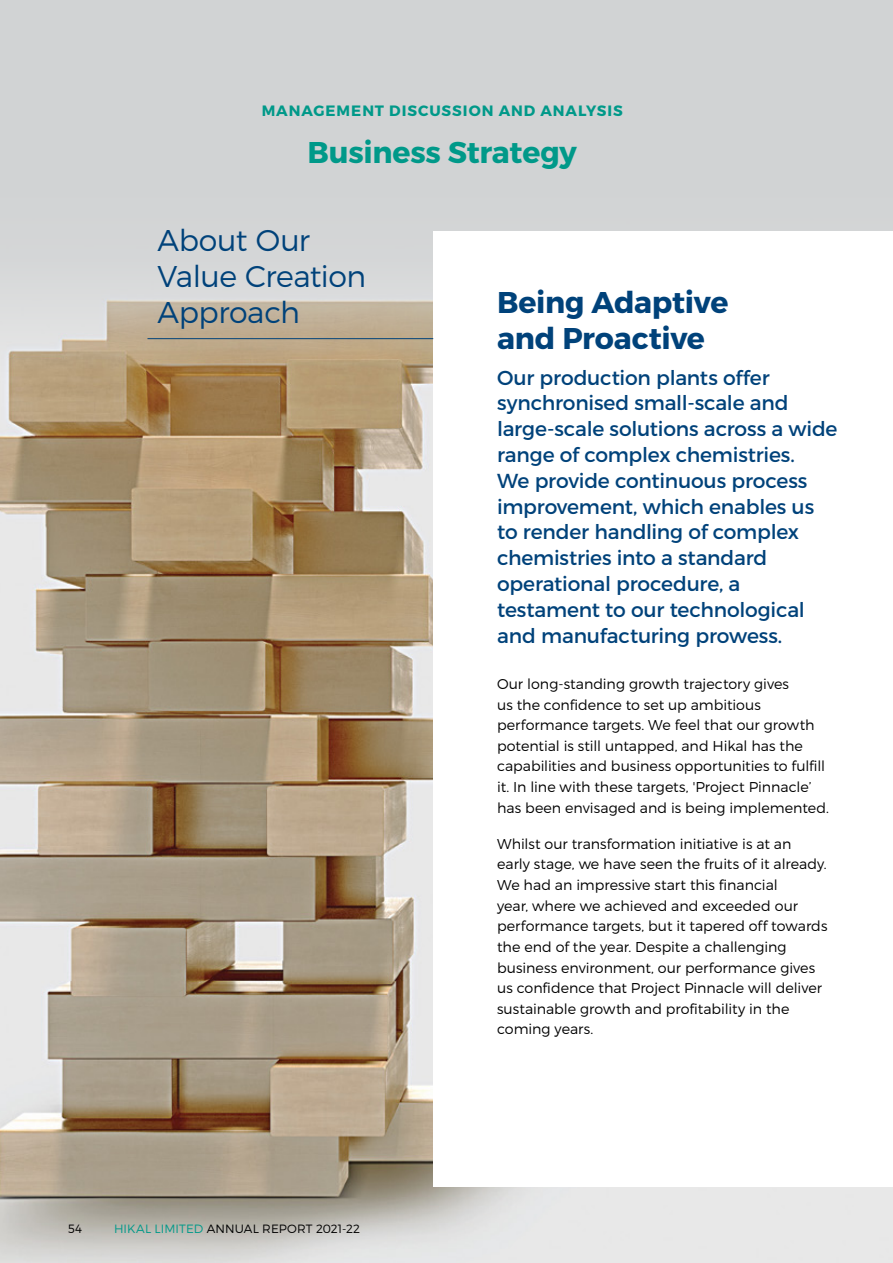
<style>
.page{position:relative;width:893px;height:1263px;background:#d1d3d4}
.page>*{position:absolute;margin:0;border:0;box-sizing:border-box;transform-origin:0 0}
.t1{font:300 30px/36.2px "Montserrat";letter-spacing:-.015em;color:#00427a}
.t2{font:700 30px/36.2px "Montserrat";letter-spacing:-.01em;color:#00427a}
.t3{font:700 30px "Montserrat";letter-spacing:-.01em;color:#009989}
.t4{font:20.25px/25.8px "Montserrat";letter-spacing:-.01em;color:#00427a}
.t5{font:700 18px "Montserrat";letter-spacing:-.005em;color:#009989}
.t6{font:700 15px "Montserrat";letter-spacing:.06em;color:#009989}
.t7{font:300 14.25px/20.5px "Montserrat";color:#000}
.t8{font:300 12px "Montserrat";letter-spacing:.01em;color:#000}
.s1{color:#009989}
</style>
<div class="page">
<img style="left:0;top:297px;width:893px;height:966px">
<div style="left:433px;top:231px;width:460px;height:955px;background:#fff"></div>
<hr style="left:147px;top:338px;width:286px;height:1px;background:#00427a">
<p class="t6" style="left:262px;top:101px;width:363px">MANAGEMENT DISCUSSION AND ANALYSIS</p>
<h1 class="t3" style="left:307px;top:134px;width:271px">Business Strategy</h1>
<p class="t5" style="left:367px;top:135px;width:152px">Business Review</p>
<h1 class="t1" style="left:158px;top:221px;width:210px">About Our<br>Value Creation<br>Approach</h1>
<p class="t8" style="left:68px;top:1222px;width:15px">54</p>
<p class="t8" style="left:114px;top:1222px;width:248px"><span class="s1">HIKAL LIMITED</span> ANNUAL REPORT 2021-22</p>
<h1 class="t2" style="left:497px;top:284px;width:233px">Being Adaptive and Proactive</h1>
<p class="t4" style="left:497px;top:364px;width:342px">Our production plants offer synchronised small-scale and large-scale solutions across a wide range of complex chemistries.<br>We provide continuous process improvement, which enables us to render handling of complex chemistries into a standard operational procedure, a testament to our technological and manufacturing prowess.</p>
<p class="t7" style="left:497px;top:673px;width:333px">Our long-standing growth trajectory gives<br>us the confidence to set up ambitious performance targets. We feel that our growth potential is still untapped, and Hikal has the capabilities and business opportunities to fulfill it. In line with these targets, 'Project Pinnacle’ has been envisaged and is being implemented.</p>
<p class="t7" style="left:497px;top:833px;width:332px">Whilst our transformation initiative is at an early stage, we have seen the fruits of it already.<br>We had an impressive start this financial<br>year, where we achieved and exceeded our performance targets, but it tapered off towards the end of the year. Despite a challenging business environment, our performance gives us confidence that Project Pinnacle will deliver sustainable growth and profitability in the coming years.</p>
</div>
